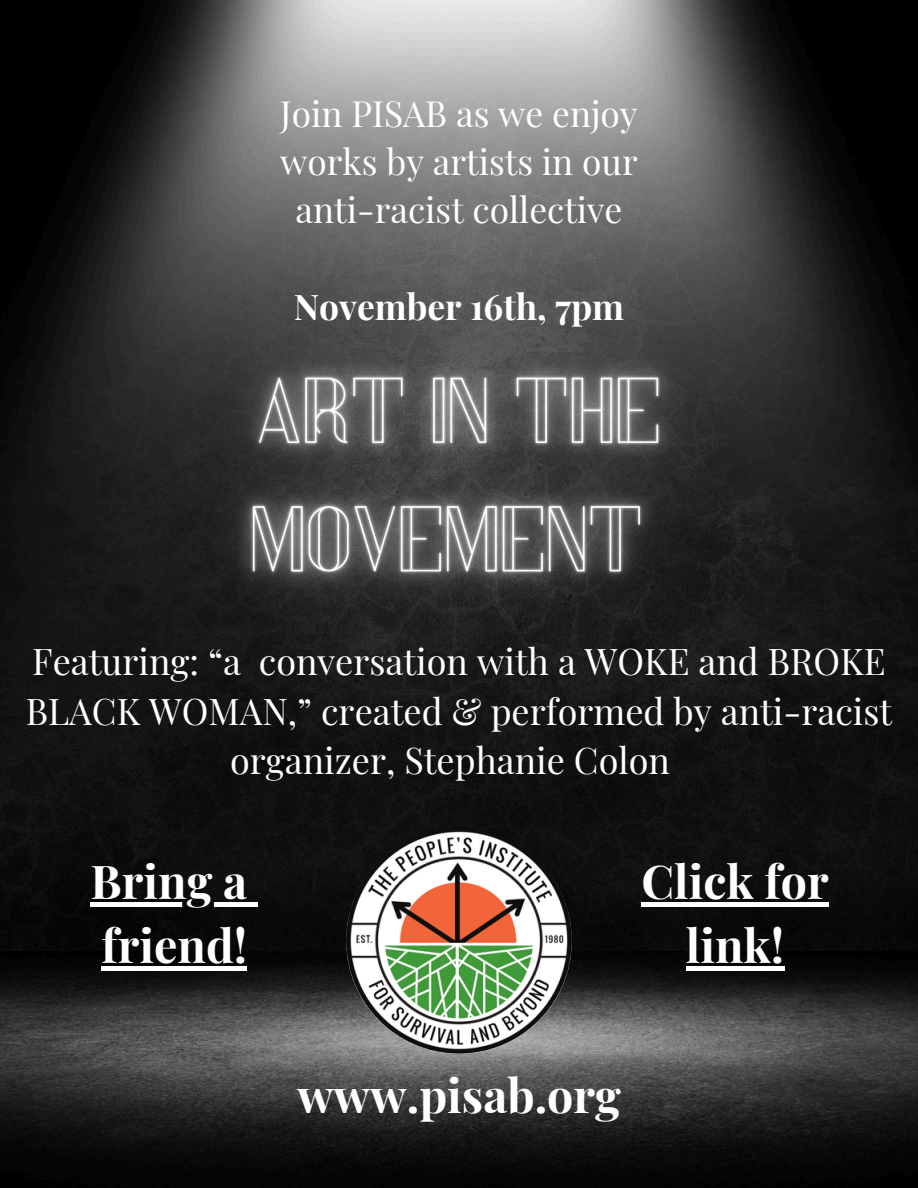
<style>
.page{position:relative;width:918px;height:1188px;background:#fff}
.page>*{position:absolute;margin:0;border:0;box-sizing:border-box;transform-origin:0 0}
.t1{font:700 46.5px/64.2px "Playfair Display";color:#fff;text-align:center}
.t2{font:36px/49.5px "Playfair Display";color:#fff;text-align:center}
.t3{font:35.25px/48.3px "Playfair Display";color:#fff;text-align:center}
.t4{font:700 35.25px "Playfair Display";color:#fff}
</style>
<div class="page">
<img style="left:0;top:0;width:918px;height:1188px">
<img style="left:346px;top:828px;width:226px;height:226px;border-radius:50%">
<img style="left:153px;top:275px;width:612px;height:401px">
<div style="left:641px;top:902px;width:188px;height:5px;background:#fff"></div>
<div style="left:686px;top:966px;width:98px;height:5px;background:#fff"></div>
<svg style="left:91px;top:902px;width:156px;height:5px"></svg>
<div style="left:247px;top:902px;width:11px;height:5px;background:#fff"></div>
<div style="left:101px;top:966px;width:146px;height:5px;background:#fff"></div>
<h3 class="t3" style="left:280px;top:88px;width:359px">Join PISAB as we enjoy works by artists in our anti-racist collective</h3>
<p class="t4" style="left:294px;top:282px;width:332px">November 16th, 7pm</p>
<p class="t2" style="left:26px;top:635px;width:868px">Featuring: “a conversation with a WOKE and BROKE<br>BLACK WOMAN,” created &amp; performed by anti-racist organizer, Stephanie Colon</p>
<h2 class="t1" style="left:91px;top:847px;width:158px;text-align:left">Bring a friend!</h2>
<h2 class="t1" style="left:641px;top:847px;width:189px">Click for link!</h2>
<h2 class="t1" style="left:297px;top:1062px;width:325px">www.pisab.org</h2>
</div>
